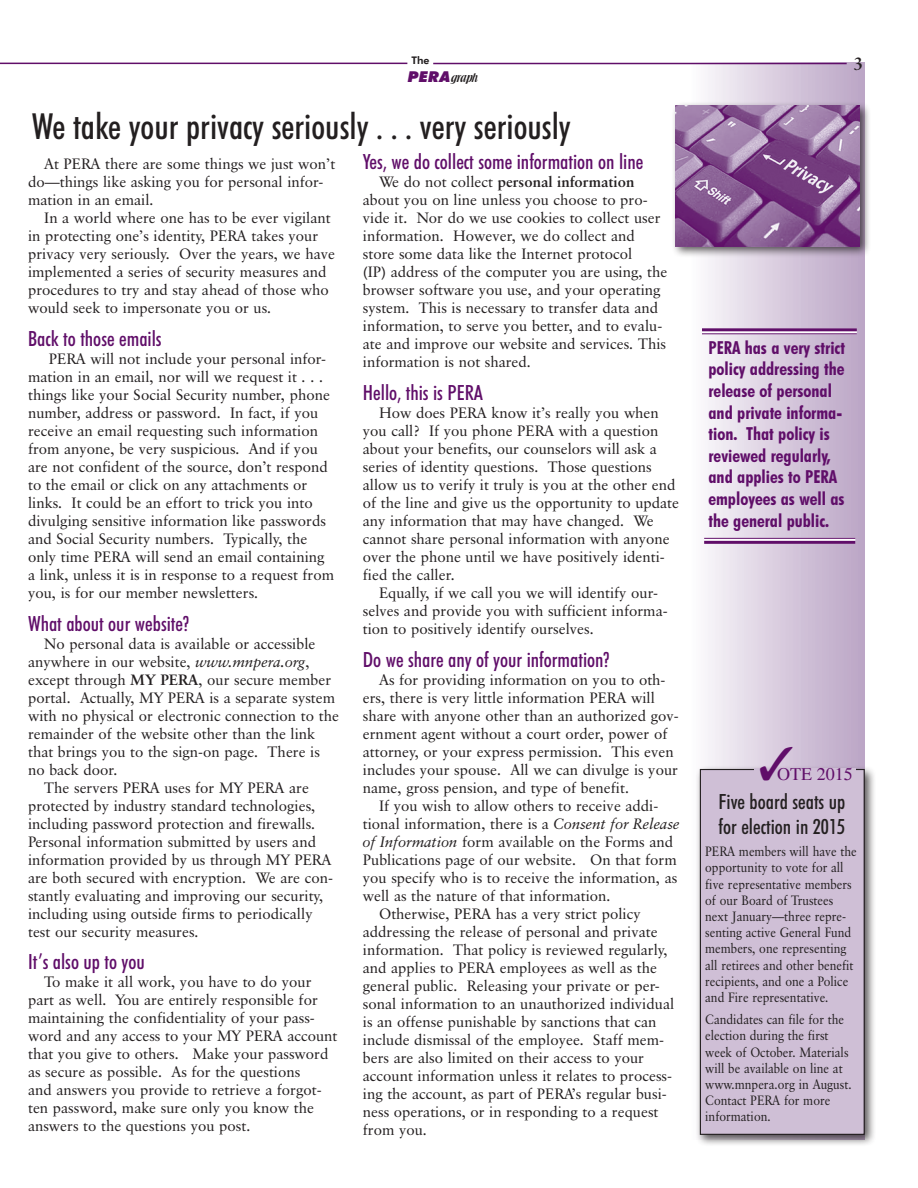
<style>
.page{position:relative;width:918px;height:1188px;background:#fff}
.page>*{position:absolute;margin:0;border:0;box-sizing:border-box;transform-origin:0 0}
.Head24{font:500 condensed 36px "Futura BT";color:#231f20}
.Head14lt{font:500 condensed 21px "Futura BT";color:#600e69}
.center14{font:500 condensed 21px/25.2px "Futura BT";color:#231f20}
.Coltextred{font:700 condensed 18px/21.6px "Futura BT";color:#600e69}
.t1{font:18px "Times";color:#600e69}
.Preshead{font:700 18px "Classical Garamond BT";color:#231f20}
.normal_2{font:15px/18px "Classical Garamond BT";color:#231f20}
.body8{font:13.5px/16.2px "Classical Garamond BT";color:#231f20;scale:.9 1}
.pghead{font:10.5px/18px "Brochure";color:#231f20}
.s1{font-family:"Futura BT";font-weight:800}
.s2{font-family:"Futura BT";font-weight:900;font-style:italic;font-size:15px;color:#600e69}
.s3{font-style:italic}
.s4{font-weight:700}
</style>
<div class="page">
<div style="left:688px;top:63px;width:177px;height:1076px;background:linear-gradient(to right,#fdfcfd,#b9a2c4)"></div>
<hr style="left:0;top:63px;width:407px;height:1px;background:#600e69">
<hr style="left:433px;top:63px;width:414px;height:1px;background:#600e69">
<svg style="left:702px;top:331px;width:155px;height:2px"></svg>
<hr style="left:702px;top:328px;width:155px;height:3px;background:#600e69">
<hr style="left:702px;top:333px;width:155px;height:1px;background:#600e69">
<svg style="left:704px;top:539px;width:151px;height:2px"></svg>
<hr style="left:704px;top:541px;width:151px;height:3px;background:#600e69">
<hr style="left:704px;top:538px;width:151px;height:1px;background:#600e69">
<div style="left:696px;top:765px;width:181px;height:382px;background:#231f20;opacity:.75"></div>
<div style="left:700px;top:770px;width:164px;height:364px;background:#cfbfd6"></div>
<div style="left:700px;top:769px;width:165px;height:366px;border:1px solid #231f20"></div>
<div style="left:754px;top:768px;width:102px;height:17px;background:#cfbfd6"></div>
<div style="left:671px;top:102px;width:201px;height:156px;background:#231f20;opacity:.75"></div>
<img style="left:676px;top:106px;width:184px;height:140px">
<svg style="left:760px;top:746px;width:33px;height:22px"></svg>
<p class="pghead" style="left:408px;top:51px;width:71px;text-indent:4px"><span class="s1">The<br></span><span class="s2">PERA</span>graph</p>
<p class="Preshead" style="left:854px;top:52px;width:12px">3</p>
<p class="Head24" style="left:32px;top:105px;width:540px">We take your privacy seriously . . . very seriously</p>
<p class="normal_2" style="left:28px;top:155px;width:309px;text-indent:16px">At PERA there are some things we just won’t do—things like asking you for personal infor&shy;mation in an email.</p>
<p class="normal_2" style="left:28px;top:209px;width:309px;text-indent:16px">In a world where one has to be ever vigilant in protecting one’s identity, PERA takes your privacy very seriously. Over the years, we have implemented a series of security measures and procedures to try and stay ahead of those who would seek to impersonate you or us.</p>
<p class="Head14lt" style="left:28px;top:326px;width:135px">Back to those emails</p>
<p class="normal_2" style="left:28px;top:349px;width:308px;text-indent:21px">PERA will not include your personal infor&shy;mation in an email, nor will we request it . . . things like your Social Security number, phone number, address or password. In fact, if you receive an email requesting such information from anyone, be very suspicious. And if you are not confident of the source, don’t respond to the email or click on any attachments or links. It could be an effort to trick you into divulging sensitive information like passwords and Social Security numbers. Typically, the only time PERA will send an email containing a link, unless it is in response to a request from you, is for our member newsletters.</p>
<p class="Head14lt" style="left:28px;top:610px;width:162px">What about our website?</p>
<p class="normal_2" style="left:28px;top:634px;width:312px;text-indent:16px">No personal data is available or accessible anywhere in our website, <span class="s3">www.mnpera.org</span>, except through <span class="s4">MY PERA</span>, our secure member portal. Actually, MY PERA is a separate system with no physical or electronic connection to the remainder of the website other than the link that brings you to the sign-on page. There is no back door.</p>
<p class="normal_2" style="left:28px;top:778px;width:306px;text-indent:16px">The servers PERA uses for MY PERA are protected by industry standard technologies, including password protection and firewalls.<br>Personal information submitted by users and information provided by us through MY PERA are both secured with encryption. We are con&shy;stantly evaluating and improving our security, including using outside firms to periodically test our security measures.</p>
<p class="Head14lt" style="left:28px;top:949px;width:118px">It’s also up to you</p>
<p class="normal_2" style="left:28px;top:973px;width:311px;text-indent:16px">To make it all work, you have to do your part as well. You are entirely responsible for maintaining the confidentiality of your pass&shy;word and any access to your MY PERA account that you give to others. Make your password as secure as possible. As for the questions<br>and answers you provide to retrieve a forgot&shy;ten password, make sure only you know the answers to the questions you post.</p>
<p class="Head14lt" style="left:363px;top:149px;width:282px">Yes, we do collect some information on line</p>
<p class="normal_2" style="left:363px;top:173px;width:306px;text-indent:16px">We do not collect <span class="s4">personal information </span>about you on line unless you choose to pro&shy;vide it. Nor do we use cookies to collect user information. However, we do collect and store some data like the Internet protocol<br>(IP) address of the computer you are using, the browser software you use, and your operating system. This is necessary to transfer data and information, to serve you better, and to evalu&shy;ate and improve our website and services. This information is not shared.</p>
<p class="Head14lt" style="left:363px;top:380px;width:122px">Hello, this is PERA</p>
<p class="normal_2" style="left:363px;top:404px;width:318px;text-indent:16px">How does PERA know it’s really you when you call? If you phone PERA with a question about your benefits, our counselors will ask a series of identity questions. Those questions allow us to verify it truly is you at the other end of the line and give us the opportunity to update any information that may have changed. We cannot share personal information with anyone over the phone until we have positively identi&shy;fied the caller.</p>
<p class="normal_2" style="left:363px;top:584px;width:306px;text-indent:16px">Equally, if we call you we will identify our&shy;selves and provide you with sufficient informa&shy;tion to positively identify ourselves.</p>
<p class="Head14lt" style="left:363px;top:647px;width:248px">Do we share any of your information?</p>
<p class="normal_2" style="left:363px;top:670px;width:318px;text-indent:16px">As for providing information on you to oth&shy;ers, there is very little information PERA will share with anyone other than an authorized gov&shy;ernment agent without a court order, power of attorney, or your express permission. This even includes your spouse. All we can divulge is your name, gross pension, and type of benefit.</p>
<p class="normal_2" style="left:363px;top:796px;width:318px;text-indent:16px">If you wish to allow others to receive addi&shy;tional information, there is a <span class="s3">Consent for Release of Information</span> form available on the Forms and Publications page of our website. On that form you specify who is to receive the information, as well as the nature of that information.</p>
<p class="normal_2" style="left:363px;top:904px;width:313px;text-indent:16px">Otherwise, PERA has a very strict policy addressing the release of personal and private information. That policy is reviewed regularly, and applies to PERA employees as well as the general public. Releasing your private or per&shy;sonal information to an unauthorized individual is an offense punishable by sanctions that can include dismissal of the employee. Staff mem&shy;bers are also limited on their access to your account information unless it relates to process&shy;ing the account, as part of PERA’s regular busi&shy;ness operations, or in responding to a request from you.</p>
<p class="Coltextred" style="left:708px;top:336px;width:138px">PERA has a very strict policy addressing the release of personal and private informa&shy;tion. That policy is reviewed regularly, and applies to PERA employees as well as the general public.</p>
<p class="t1" style="left:777px;top:763px;width:77px">OTE 2015</p>
<p class="center14" style="left:718px;top:789px;width:128px">Five board seats up for election in 2015</p>
<p class="body8" style="left:705px;top:843px;width:170px">PERA members will have the opportunity to vote for all five representative members of our Board of Trustees next January—three repre&shy;senting active General Fund members, one representing all retirees and other benefit recipients, and one a Police and Fire representative.</p>
<p class="body8" style="left:705px;top:1011px;width:164px">Candidates can file for the election during the first week of October. Materials will be available on line at www.mnpera.org in August.<br>Contact PERA for more information.</p>
</div>
